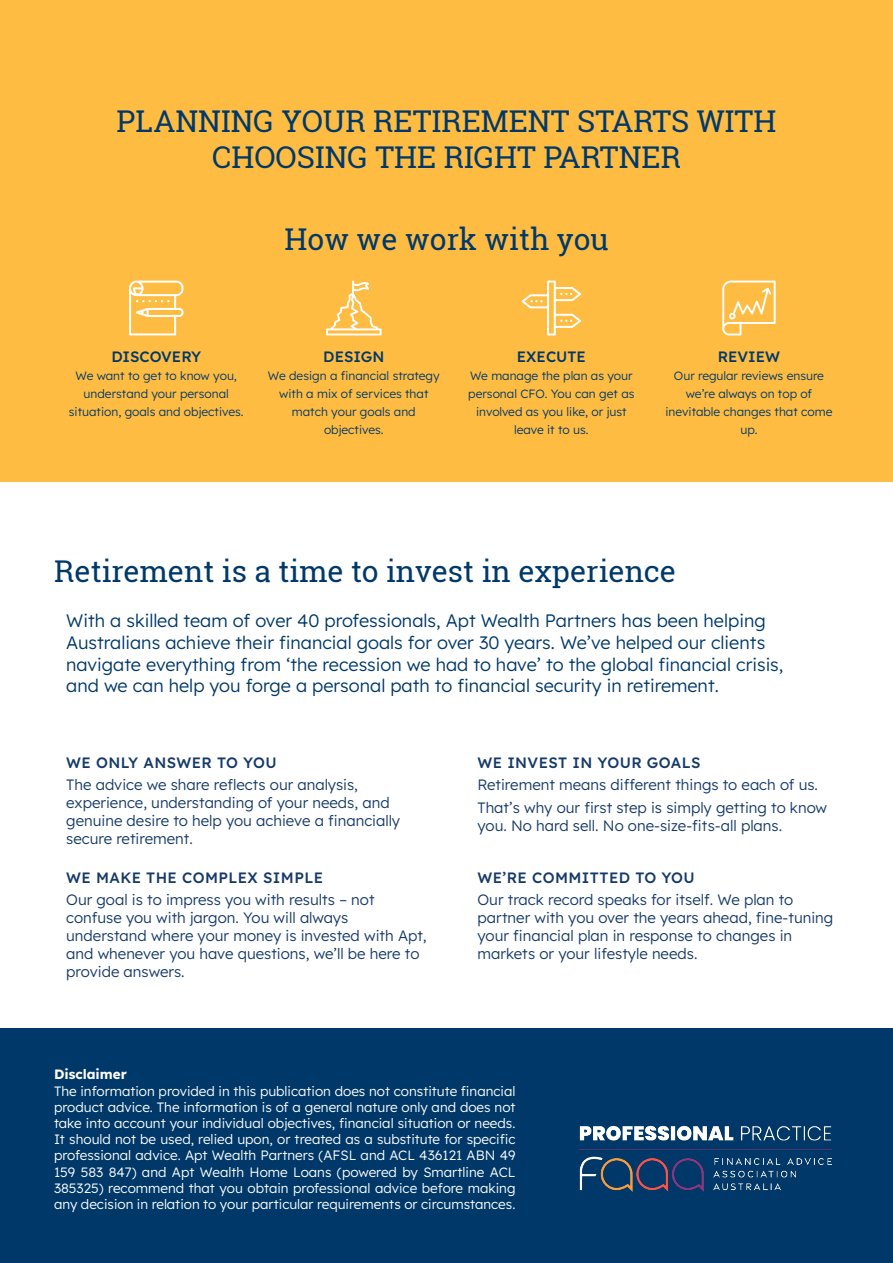
<style>
.page{position:relative;width:893px;height:1263px;background:#fff}
.page>*{position:absolute;margin:0;border:0;box-sizing:border-box;transform-origin:0 0}
.t1{font:30px/36px "Roboto Slab";color:#003969;text-align:center}
.t2{font:300 18px/21.6px "Lexend";color:#003969}
.t3{font:300 15px/18px "Lexend";color:#163a68}
.t4{font:500 15px "Lexend";letter-spacing:.025em;color:#163a68}
.t5{font:500 15px "Lexend";color:#003969}
.t6{font:300 13.5px/16.2px "Lexend";color:#fff;text-align:justify}
.t7{font:700 13.5px "Lexend";color:#fff}
.t8{font:300 12px/18px "Lexend";color:#003969;text-align:center}
</style>
<div class="page">
<div style="left:0;top:0;width:893px;height:482px;background:#ffbc43"></div>
<div style="left:0;top:1028px;width:893px;height:235px;background:#003969"></div>
<img style="left:579px;top:1125px;width:254px;height:67px">
<svg style="left:326px;top:281px;width:56px;height:54px"></svg>
<svg style="left:129px;top:281px;width:54px;height:54px"></svg>
<svg style="left:522px;top:281px;width:59px;height:54px"></svg>
<svg style="left:722px;top:281px;width:54px;height:54px"></svg>
<p class="t1" style="left:117px;top:103px;width:661px">PLANNING YOUR RETIREMENT STARTS WITH<br>CHOOSING THE RIGHT PARTNER</p>
<p class="t1" style="left:284px;top:221px;width:326px">How we work with you</p>
<p class="t5" style="left:111px;top:346px;width:91px">DISCOVERY</p>
<p class="t8" style="left:69px;top:366px;width:176px">We want to get to know you, understand your personal situation, goals and objectives.</p>
<p class="t5" style="left:323px;top:346px;width:63px">DESIGN</p>
<p class="t8" style="left:268px;top:366px;width:173px">We design a financial strategy with a mix of services that match your goals and objectives.</p>
<p class="t5" style="left:517px;top:346px;width:71px">EXECUTE</p>
<p class="t8" style="left:468px;top:366px;width:168px">We manage the plan as your personal CFO. You can get as involved as you like, or just leave it to us.</p>
<p class="t5" style="left:718px;top:346px;width:64px">REVIEW</p>
<p class="t8" style="left:665px;top:366px;width:169px">Our regular reviews ensure we’re always on top of inevitable changes that come up.</p>
<p class="t1" style="left:54px;top:553px;width:623px">Retirement is a time to invest in experience</p>
<p class="t2" style="left:66px;top:609px;width:719px">With a skilled team of over 40 professionals, Apt Wealth Partners has been helping Australians achieve their financial goals for over 30 years. We’ve helped our clients navigate everything from ‘the recession we had to have’ to the global financial crisis, and we can help you forge a personal path to financial security in retirement.</p>
<p class="t4" style="left:66px;top:752px;width:212px">WE ONLY ANSWER TO YOU</p>
<p class="t3" style="left:66px;top:775px;width:335px">The advice we share reflects our analysis, experience, understanding of your needs, and genuine desire to help you achieve a financially secure retirement.</p>
<p class="t4" style="left:66px;top:866px;width:258px">WE MAKE THE COMPLEX SIMPLE</p>
<p class="t3" style="left:66px;top:890px;width:362px">Our goal is to impress you with results – not confuse you with jargon. You will always understand where your money is invested with Apt, and whenever you have questions, we’ll be here to provide answers.</p>
<p class="t4" style="left:477px;top:752px;width:225px">WE INVEST IN YOUR GOALS</p>
<p class="t3" style="left:477px;top:775px;width:342px">Retirement means different things to each of us.</p>
<p class="t3" style="left:477px;top:797px;width:351px">That’s why our first step is simply getting to know you. No hard sell. No one-size-fits-all plans.</p>
<p class="t4" style="left:477px;top:866px;width:219px">WE’RE COMMITTED TO YOU</p>
<p class="t3" style="left:477px;top:890px;width:357px">Our track record speaks for itself. We plan to partner with you over the years ahead, fine-tuning your financial plan in response to changes in markets or your lifestyle needs.</p>
<p class="t7" style="left:54px;top:1065px;width:74px">Disclaimer</p>
<p class="t6" style="left:54px;top:1082px;width:463px">The information provided in this publication does not constitute financial product advice. The information is of a general nature only and does not take into account your individual objectives, financial situation or needs.<br>It should not be used, relied upon, or treated as a substitute for specific professional advice. Apt Wealth Partners (AFSL and ACL 436121 ABN 49<br>159 583 847) and Apt Wealth Home Loans (powered by Smartline ACL 385325) recommend that you obtain professional advice before making any decision in relation to your particular requirements or circumstances.</p>
</div>
